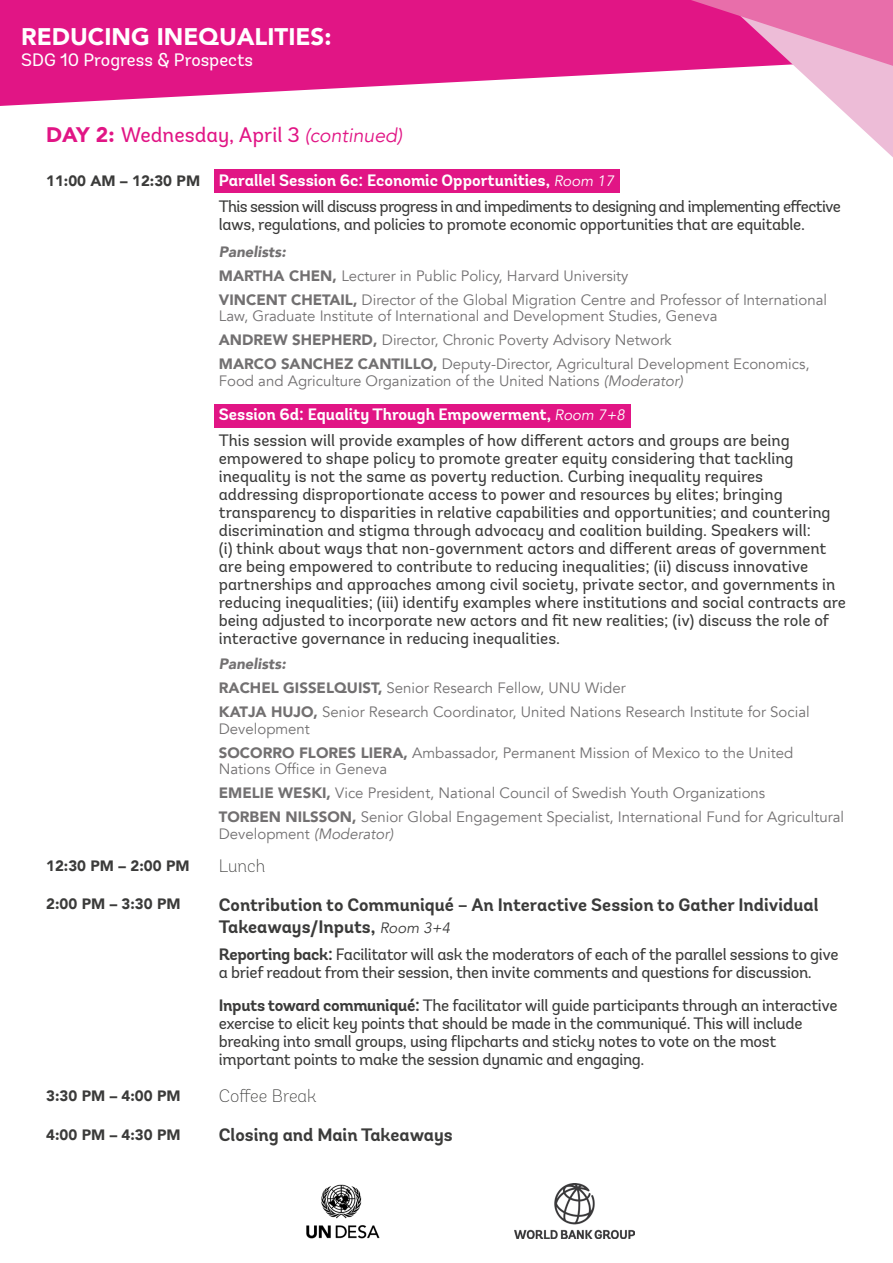
<style>
.page{position:relative;width:893px;height:1263px;background:#fff}
.page>*{position:absolute;margin:0;border:0;box-sizing:border-box;transform-origin:0 0}
.t1{font:900 24px "Avenir";color:#fff}
.t2{font:21px "Andes";color:#e11585}
.t3{font:700 18px/21.6px "Andes";color:#3b3b3a}
.t4{font:18px "Andes";color:#fff}
.t5{font:200 18px "Andes";color:#3b3b3a}
.t6{font:16.5px/18px "Andes";color:#3b3b3a}
.t7{font:16.5px/18px "Andes";letter-spacing:-.02em;color:#3b3b3a}
.t8{font:16.5px/18px "Andes";letter-spacing:-.04em;color:#3b3b3a}
.t9{font:700 16.5px "Andes";color:#fff}
.t10{font:15px/16.5px "Avenir";color:#727071}
.t11{font:900 15px "Avenir";color:#3b3b3a}
.t12{font:italic 900 15px "Avenir";color:#727071}
.s1{font-family:"Avenir";font-weight:900}
.s2{font-family:"Avenir";font-style:italic;font-size:19.5px}
.s3{font-family:"Avenir";font-weight:400;font-style:italic;font-size:15px}
.s4{font-weight:900}
.s5{font-style:italic}
.s6{font-weight:700}
</style>
<div class="page">
<svg style="left:0;top:0;width:691px;height:106px;fill:#e11585"></svg>
<div style="left:214px;top:169px;width:406px;height:24px;background:#e11585"></div>
<div style="left:214px;top:404px;width:417px;height:24px;background:#e11585"></div>
<img style="left:514px;top:1183px;width:121px;height:55px">
<img style="left:306px;top:1184px;width:74px;height:55px">
<svg style="left:691px;top:0;width:202px;height:157px"></svg>
<p class="t1" style="left:21px;top:16px;width:312px">REDUCING INEQUALITIES:</p>
<p class="t4" style="left:21px;top:49px;width:233px">SDG 10 Progress &amp; Prospects</p>
<p class="t2" style="left:46px;top:122px;width:358px"><span class="s1">DAY 2:</span> Wednesday, April 3 <span class="s2">(continued)</span></p>
<p class="t11" style="left:46px;top:168px;width:156px">11:00 AM – 12:30 PM</p>
<p class="t11" style="left:46px;top:853px;width:145px">12:30 PM – 2:00 PM</p>
<p class="t11" style="left:46px;top:891px;width:136px">2:00 PM – 3:30 PM</p>
<p class="t11" style="left:46px;top:1083px;width:136px">3:30 PM – 4:00 PM</p>
<p class="t11" style="left:46px;top:1122px;width:136px">4:00 PM – 4:30 PM</p>
<p class="t9" style="left:219px;top:170px;width:397px">Parallel Session 6c: Economic Opportunities, <span class="s3">Room 17</span></p>
<p class="t8" style="left:219px;top:197px;width:624px">This session will discuss progress in and impediments to designing and implementing effective laws, regulations, and policies to promote economic opportunities that are equitable.</p>
<p class="t12" style="left:219px;top:239px;width:68px">Panelists:</p>
<p class="t10" style="left:219px;top:267px;width:411px"><span class="s4">MARTHA CHEN,</span> Lecturer in Public Policy, Harvard University</p>
<p class="t10" style="left:219px;top:291px;width:610px"><span class="s4">VINCENT CHETAIL,</span> Director of the Global Migration Centre and Professor of International<br>Law, Graduate Institute of International and Development Studies, Geneva</p>
<p class="t10" style="left:219px;top:332px;width:455px"><span class="s4">ANDREW SHEPHERD,</span> Director, Chronic Poverty Advisory Network</p>
<p class="t10" style="left:219px;top:356px;width:592px"><span class="s4">MARCO SANCHEZ CANTILLO,</span> Deputy-Director, Agricultural Development Economics,<br>Food and Agriculture Organization of the United Nations <span class="s5">(Moderator)</span></p>
<p class="t9" style="left:219px;top:404px;width:407px">Session 6d: Equality Through Empowerment, <span class="s3">Room 7+8</span></p>
<p class="t6" style="left:219px;top:431px;width:629px">This session will provide examples of how different actors and groups are being empowered to shape policy to promote greater equity considering that tackling inequality is not the same as poverty reduction. Curbing inequality requires addressing disproportionate access to power and resources by elites; bringing transparency to disparities in relative capabilities and opportunities; and countering discrimination and stigma through advocacy and coalition building. Speakers will:<br>(i) think about ways that non-government actors and different areas of government are being empowered to contribute to reducing inequalities; (ii) discuss innovative partnerships and approaches among civil society, private sector, and governments in reducing inequalities; (iii) identify examples where institutions and social contracts are being adjusted to incorporate new actors and fit new realities; (iv) discuss the role of interactive governance in reducing inequalities.</p>
<p class="t12" style="left:219px;top:651px;width:68px">Panelists:</p>
<p class="t10" style="left:219px;top:680px;width:408px"><span class="s4">RACHEL GISSELQUIST,</span> Senior Research Fellow, UNU Wider</p>
<p class="t10" style="left:219px;top:704px;width:592px"><span class="s4">KATJA HUJO,</span> Senior Research Coordinator, United Nations Research Institute for Social<br>Development</p>
<p class="t10" style="left:219px;top:744px;width:576px"><span class="s4">SOCORRO FLORES LIERA,</span> Ambassador, Permanent Mission of Mexico to the United<br>Nations Office in Geneva</p>
<p class="t10" style="left:219px;top:785px;width:548px"><span class="s4">EMELIE WESKI,</span> Vice President, National Council of Swedish Youth Organizations</p>
<p class="t10" style="left:219px;top:809px;width:627px"><span class="s4">TORBEN NILSSON,</span> Senior Global Engagement Specialist, International Fund for Agricultural<br>Development <span class="s5">(Moderator)</span></p>
<p class="t5" style="left:219px;top:855px;width:48px">Lunch</p>
<p class="t3" style="left:219px;top:895px;width:601px">Contribution to Communiqué – An Interactive Session to Gather Individual<br>Takeaways/Inputs, <span class="s3">Room 3+4</span></p>
<p class="t7" style="left:219px;top:945px;width:621px"><span class="s6">Reporting back:</span> Facilitator will ask the moderators of each of the parallel sessions to give a brief readout from their session, then invite comments and questions for discussion.</p>
<p class="t7" style="left:219px;top:997px;width:620px"><span class="s6">Inputs toward communiqué:</span> The facilitator will guide participants through an interactive exercise to elicit key points that should be made in the communiqué. This will include breaking into small groups, using flipcharts and sticky notes to vote on the most important points to make the session dynamic and engaging.</p>
<p class="t5" style="left:219px;top:1085px;width:99px">Coffee Break</p>
<p class="t3" style="left:219px;top:1125px;width:235px">Closing and Main Takeaways</p>
</div>
